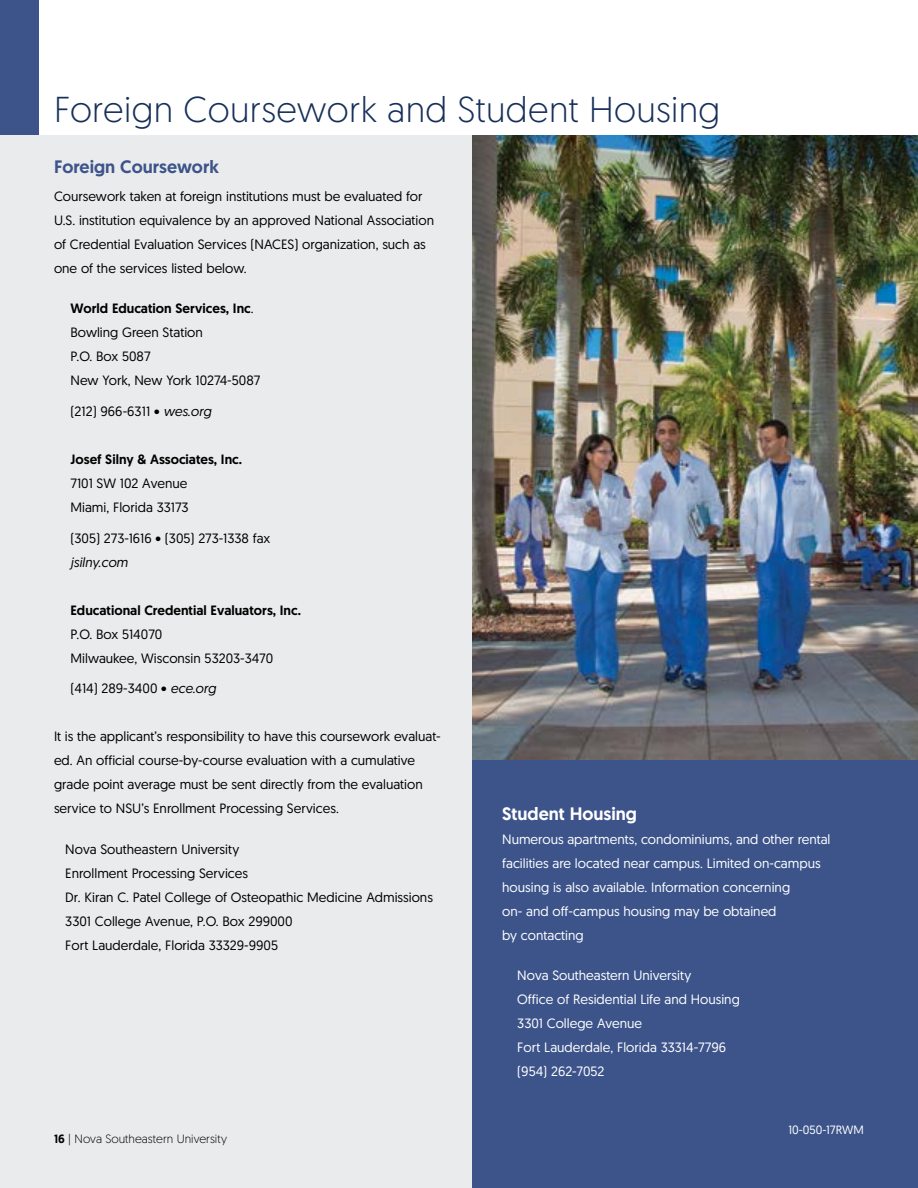
<style>
.page{position:relative;width:918px;height:1188px;background:#fff}
.page>*{position:absolute;margin:0;border:0;box-sizing:border-box;transform-origin:0 0}
.t1{font:300 36px "Geomanist";letter-spacing:.01em;color:#17305a}
.t2{font:500 18px "Geomanist";color:#3d548b}
.t3{font:500 18px "Geomanist";color:#fff}
.t4{font:13.5px/24px "Geomanist";color:#000}
.t5{font:13.5px/24px "Geomanist";color:#fff}
.t6{font:500 13.5px "Geomanist";color:#000}
.t7{font:italic 13.5px "Geomanist";color:#000}
.t8{font:300 12px "Geomanist";color:#000}
.t9{font:12px "Geomanist";color:#fff}
.s1{font-weight:500}
.s2{font-style:italic}
</style>
<div class="page">
<div style="left:0;top:0;width:38px;height:146px;background:#3d548b"></div>
<div style="left:0;top:135px;width:484px;height:1053px;background:#eaebec"></div>
<div style="left:472px;top:135px;width:446px;height:1053px;background:#3d548b"></div>
<img style="left:472px;top:135px;width:446px;height:624px">
<h1 class="t1" style="left:54px;top:86px;width:668px">Foreign Coursework and Student Housing</h1>
<h2 class="t2" style="left:54px;top:155px;width:167px">Foreign Coursework</h2>
<p class="t4" style="left:54px;top:184px;width:382px">Coursework taken at foreign institutions must be evaluated for U.S. institution equivalence by an approved National Association of Credential Evaluation Services (NACES) organization, such as one of the services listed below.</p>
<p class="t4" style="left:70px;top:296px;width:191px"><span class="s1">World Education Services, Inc</span>.<br>Bowling Green Station<br>P.O. Box 5087<br>New York, New York 10274-5087</p>
<p class="t4" style="left:70px;top:399px;width:142px">(212) 966-6311 • <span class="s2">wes.org</span></p>
<p class="t6" style="left:70px;top:450px;width:173px">Josef Silny &amp; Associates, Inc.</p>
<p class="t4" style="left:70px;top:471px;width:120px">7101 SW 102 Avenue<br>Miami, Florida 33173</p>
<p class="t4" style="left:70px;top:525px;width:201px">(305) 273-1616 • (305) 273-1338 fax</p>
<p class="t7" style="left:70px;top:553px;width:59px">jsilny.com</p>
<p class="t6" style="left:70px;top:601px;width:232px">Educational Credential Evaluators, Inc.</p>
<p class="t4" style="left:70px;top:621px;width:204px">P.O. Box 514070<br>Milwaukee, Wisconsin 53203-3470</p>
<p class="t4" style="left:70px;top:676px;width:147px">(414) 289-3400 • <span class="s2">ece.org</span></p>
<p class="t4" style="left:54px;top:724px;width:388px">It is the applicant’s responsibility to have this coursework evaluat&shy;ed. An official course-by-course evaluation with a cumulative grade point average must be sent directly from the evaluation service to NSU’s Enrollment Processing Services.</p>
<p class="t4" style="left:65px;top:836px;width:369px">Nova Southeastern University<br>Enrollment Processing Services<br>Dr. Kiran C. Patel College of Osteopathic Medicine Admissions 3301 College Avenue, P.O. Box 299000<br>Fort Lauderdale, Florida 33329-9905</p>
<h2 class="t3" style="left:502px;top:801px;width:136px">Student Housing</h2>
<p class="t5" style="left:502px;top:826px;width:330px">Numerous apartments, condominiums, and other rental facilities are located near campus. Limited on-campus housing is also available. Information concerning<br>on- and off-campus housing may be obtained<br>by contacting</p>
<p class="t5" style="left:517px;top:963px;width:224px">Nova Southeastern University<br>Office of Residential Life and Housing<br>3301 College Avenue<br>Fort Lauderdale, Florida 33314-7796 (954) 262-7052</p>
<p class="t8" style="left:54px;top:1131px;width:174px"><span class="s1">16</span> | Nova Southeastern University</p>
<p class="t9" style="left:788px;top:1122px;width:77px">10-050-17RWM</p>
</div>
